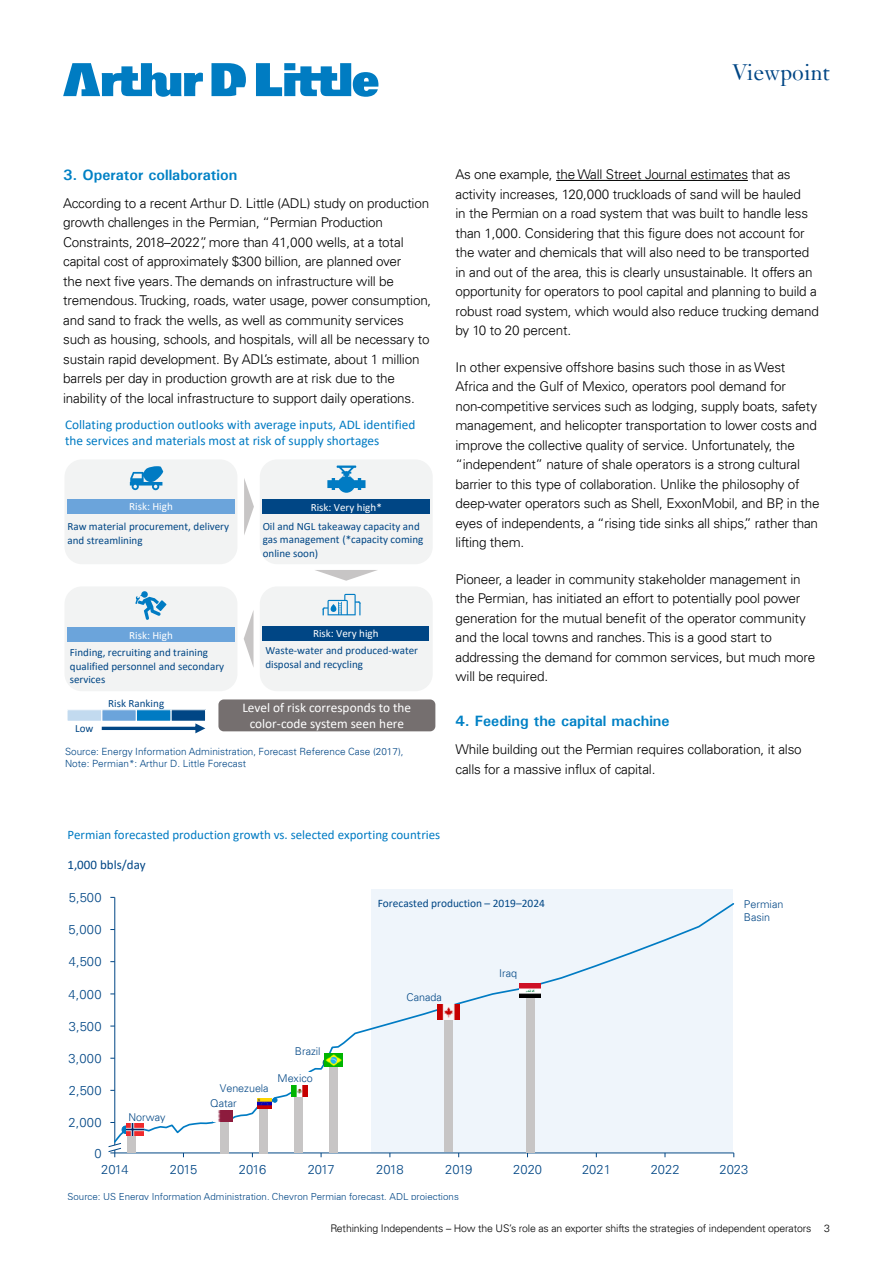
<style>
.page{position:relative;width:893px;height:1263px;background:#fff}
.page>*{position:absolute;margin:0;border:0;box-sizing:border-box;transform-origin:0 0}
.t1{font:24px "Janson";letter-spacing:-.005em;color:#004685}
.t2{font:700 15px "Univers";color:#0081c5}
.t3{font:300 13.5px/19.5px "Univers LT";letter-spacing:-.015em;color:#000}
.t4{font:13.35px/15.9px "Calibri";color:#007bc3}
.t5{font:13.35px/15.9px "Calibri";color:#fff;text-align:center}
.t6{font:13.05px "Calibri";color:#004685}
.t7{font:300 12.9px "Univers LT";letter-spacing:.005em;color:#004685}
.t8{font:12.9px "Calibri";color:#007bc3}
.t9{font:11.4px "Calibri";color:#004685}
.t10{font:10.95px/13.4px "Calibri";color:#004685}
.t11{font:10.95px "Calibri";color:#fff}
.t12{font:300 10.8px/13px "Univers LT";color:#004685}
.t13{font:300 10.5px "Univers LT";letter-spacing:-.015em;color:#000}
.t14{font:300 9.9px/12px "Univers LT";letter-spacing:.005em;color:#004685}
.t15{font:300 9.75px "Univers LT";letter-spacing:.005em;color:#004685}
</style>
<div class="page">
<svg style="left:63px;top:63px;width:315px;height:34px"></svg>
<div style="left:64px;top:459px;width:173px;height:105px;background:#f2f3f3;border-radius:17px"></div>
<svg style="left:130px;top:466px;width:33px;height:24px"></svg>
<div style="left:67px;top:499px;width:168px;height:15px;background:#6ba4db"></div>
<div style="left:260px;top:586px;width:173px;height:105px;background:#f2f3f3;border-radius:17px"></div>
<svg style="left:322px;top:594px;width:39px;height:21px"></svg>
<div style="left:262px;top:626px;width:167px;height:14px;background:#004685"></div>
<div style="left:260px;top:459px;width:173px;height:105px;background:#f2f3f3;border-radius:17px"></div>
<svg style="left:327px;top:465px;width:38px;height:28px"></svg>
<div style="left:263px;top:500px;width:167px;height:14px;background:#004685"></div>
<div style="left:64px;top:586px;width:173px;height:105px;background:#f2f3f3;border-radius:17px"></div>
<svg style="left:135px;top:591px;width:32px;height:29px"></svg>
<div style="left:67px;top:628px;width:168px;height:14px;background:#6ba4db"></div>
<svg style="left:244px;top:478px;width:10px;height:57px"></svg>
<svg style="left:315px;top:570px;width:62px;height:11px"></svg>
<svg style="left:244px;top:610px;width:10px;height:57px"></svg>
<div style="left:171px;top:710px;width:35px;height:11px;background:#004685"></div>
<div style="left:170px;top:709px;width:36px;height:13px;border:1px solid #fff"></div>
<div style="left:136px;top:710px;width:35px;height:11px;background:#007bc3"></div>
<div style="left:136px;top:709px;width:35px;height:13px;border:1px solid #fff"></div>
<div style="left:102px;top:710px;width:34px;height:11px;background:#6ba4db"></div>
<div style="left:101px;top:709px;width:36px;height:13px;border:1px solid #fff"></div>
<div style="left:67px;top:710px;width:35px;height:11px;background:#c2daef"></div>
<div style="left:66px;top:709px;width:36px;height:13px;border:1px solid #fff"></div>
<svg style="left:102px;top:723px;width:103px;height:10px"></svg>
<div style="left:218px;top:699px;width:217px;height:32px;background:#756f6f;border-radius:5px"></div>
<hr style="left:556px;top:180px;width:192px;height:1px;background:#000">
<div style="left:372px;top:890px;width:361px;height:262px;background:#eff5fb"></div>
<hr style="left:114px;top:897px;width:1px;height:256px;background:#004685">
<hr style="left:115px;top:1152px;width:619px;height:1px;background:#004685">
<svg style="left:115px;top:901px;width:619px;height:243px"></svg>
<svg style="left:122px;top:1126px;width:8px;height:7px"></svg>
<div style="left:122px;top:1125px;width:8px;height:9px;border:1px solid #007bc3;border-radius:50%"></div>
<svg style="left:198px;top:1116px;width:5px;height:5px"></svg>
<svg style="left:272px;top:1097px;width:5px;height:6px"></svg>
<div style="left:323px;top:1058px;width:8px;height:9px;border:1px solid #00776f;border-radius:50%"></div>
<svg style="left:108px;top:1142px;width:14px;height:15px"></svg>
<div style="left:276px;top:1072px;width:38px;height:13px;background:#fff"></div>
<div style="left:127px;top:1129px;width:9px;height:24px;background:#c7c5c5"></div>
<img style="left:127px;top:1124px;width:16px;height:12px">
<div style="left:259px;top:1107px;width:9px;height:47px;background:#c7c5c5"></div>
<div style="left:329px;top:1064px;width:8px;height:89px;background:#c7c5c5"></div>
<img style="left:257px;top:1099px;width:14px;height:9px">
<img style="left:325px;top:1053px;width:18px;height:13px">
<div style="left:220px;top:1121px;width:9px;height:33px;background:#c7c5c5"></div>
<div style="left:444px;top:1014px;width:9px;height:138px;background:#c7c5c5"></div>
<div style="left:294px;top:1092px;width:9px;height:61px;background:#c7c5c5"></div>
<img style="left:214px;top:1110px;width:18px;height:11px">
<img style="left:292px;top:1085px;width:15px;height:11px">
<div style="left:526px;top:993px;width:9px;height:159px;background:#c7c5c5"></div>
<img style="left:438px;top:1005px;width:21px;height:14px">
<img style="left:520px;top:983px;width:21px;height:14px">
<h1 class="t1" style="left:732px;top:58px;width:100px">Viewpoint</h1>
<p class="t2" style="left:63px;top:165px;width:176px">3. Operator collaboration</p>
<p class="t3" style="left:63px;top:193px;width:370px">According to a recent Arthur D. Little (ADL) study on production growth challenges in the Permian, “Permian Production Constraints, 2018–2022”, more than 41,000 wells, at a total capital cost of approximately $300 billion, are planned over<br>the next five years. The demands on infrastructure will be tremendous. Trucking, roads, water usage, power consumption, and sand to frack the wells, as well as community services such as housing, schools, and hospitals, will all be necessary to sustain rapid development. By ADL’s estimate, about 1 million barrels per day in production growth are at risk due to the inability of the local infrastructure to support daily operations.</p>
<p class="t4" style="left:65px;top:416px;width:352px">Collating production outlooks with average inputs, ADL identified the services and materials most at risk of supply shortages</p>
<p class="t11" style="left:129px;top:499px;width:45px">Risk: High</p>
<p class="t10" style="left:67px;top:520px;width:163px">Raw material procurement, delivery and streamlining</p>
<p class="t11" style="left:311px;top:499px;width:73px">Risk: Very high*</p>
<p class="t10" style="left:263px;top:520px;width:162px">Oil and NGL takeaway capacity and gas management (*capacity coming online soon)</p>
<p class="t11" style="left:129px;top:627px;width:45px">Risk: High</p>
<p class="t11" style="left:313px;top:626px;width:67px">Risk: Very high</p>
<p class="t10" style="left:70px;top:646px;width:156px">Finding, recruiting and training qualified personnel and secondary services</p>
<p class="t10" style="left:265px;top:644px;width:154px">Waste-water and produced-water disposal and recycling</p>
<p class="t10" style="left:75px;top:721px;width:20px">Low</p>
<p class="t10" style="left:108px;top:696px;width:57px">Risk Ranking</p>
<p class="t5" style="left:242px;top:699px;width:170px">Level of risk corresponds to the color-code system seen here</p>
<p class="t14" style="left:65px;top:745px;width:340px">Source: Energy Information Administration, Forecast Reference Case (2017),<br>Note: Permian*: Arthur D. Little Forecast</p>
<p class="t3" style="left:455px;top:165px;width:365px">As one example, the Wall Street Journal estimates that as activity increases, 120,000 truckloads of sand will be hauled<br>in the Permian on a road system that was built to handle less than 1,000. Considering that this figure does not account for the water and chemicals that will also need to be transported in and out of the area, this is clearly unsustainable. It offers an opportunity for operators to pool capital and planning to build a robust road system, which would also reduce trucking demand by 10 to 20 percent.</p>
<p class="t3" style="left:455px;top:357px;width:366px">In other expensive offshore basins such those in as West Africa and the Gulf of Mexico, operators pool demand for non-competitive services such as lodging, supply boats, safety management, and helicopter transportation to lower costs and improve the collective quality of service. Unfortunately, the “independent” nature of shale operators is a strong cultural barrier to this type of collaboration. Unlike the philosophy of deep-water operators such as Shell, ExxonMobil, and BP, in the eyes of independents, a “rising tide sinks all ships,” rather than lifting them.</p>
<p class="t3" style="left:455px;top:569px;width:361px">Pioneer, a leader in community stakeholder management in the Permian, has initiated an effort to potentially pool power generation for the mutual benefit of the operator community and the local towns and ranches. This is a good start to addressing the demand for common services, but much more will be required.</p>
<p class="t2" style="left:455px;top:712px;width:216px">4. Feeding the capital machine</p>
<p class="t3" style="left:455px;top:740px;width:348px">While building out the Permian requires collaboration, it also calls for a massive influx of capital.</p>
<p class="t8" style="left:68px;top:825px;width:374px">Permian forecasted production growth vs. selected exporting countries</p>
<p class="t6" style="left:67px;top:856px;width:80px">1,000 bbls/day</p>
<p class="t7" style="left:69px;top:890px;width:34px">5,500</p>
<p class="t7" style="left:69px;top:922px;width:35px">5,000</p>
<p class="t7" style="left:69px;top:954px;width:34px">4,500</p>
<p class="t7" style="left:69px;top:986px;width:35px">4,000</p>
<p class="t7" style="left:69px;top:1018px;width:34px">3,500</p>
<p class="t7" style="left:69px;top:1050px;width:35px">3,000</p>
<p class="t7" style="left:69px;top:1082px;width:34px">2,500</p>
<p class="t7" style="left:69px;top:1115px;width:35px">2,000</p>
<p class="t7" style="left:94px;top:1145px;width:9px">0</p>
<p class="t12" style="left:128px;top:1110px;width:39px">Norway</p>
<p class="t12" style="left:220px;top:1082px;width:50px">Venezuela</p>
<p class="t12" style="left:210px;top:1097px;width:28px">Qatar</p>
<p class="t12" style="left:295px;top:1044px;width:27px">Brazil</p>
<p class="t12" style="left:278px;top:1072px;width:37px">Mexico</p>
<p class="t7" style="left:101px;top:1161px;width:29px">2014</p>
<p class="t7" style="left:308px;top:1161px;width:29px">2017</p>
<p class="t7" style="left:170px;top:1161px;width:29px">2015</p>
<p class="t7" style="left:239px;top:1161px;width:29px">2016</p>
<p class="t9" style="left:378px;top:895px;width:169px">Forecasted production – 2019–2024</p>
<p class="t12" style="left:407px;top:990px;width:37px">Canada</p>
<p class="t12" style="left:499px;top:966px;width:20px">Iraq</p>
<p class="t12" style="left:744px;top:897px;width:41px">Permian<br>Basin</p>
<p class="t7" style="left:376px;top:1161px;width:29px">2018</p>
<p class="t7" style="left:445px;top:1161px;width:29px">2019</p>
<p class="t7" style="left:513px;top:1161px;width:30px">2020</p>
<p class="t7" style="left:582px;top:1161px;width:30px">2021</p>
<p class="t7" style="left:651px;top:1161px;width:30px">2022</p>
<p class="t7" style="left:719px;top:1161px;width:30px">2023</p>
<p class="t15" style="left:68px;top:1190px;width:393px">Source: US Energy Information Administration, Chevron Permian forecast, ADL projections</p>
<p class="t13" style="left:330px;top:1222px;width:501px">Rethinking Independents – How the US’s role as an exporter shifts the strategies of independent operators 3</p>
</div>
